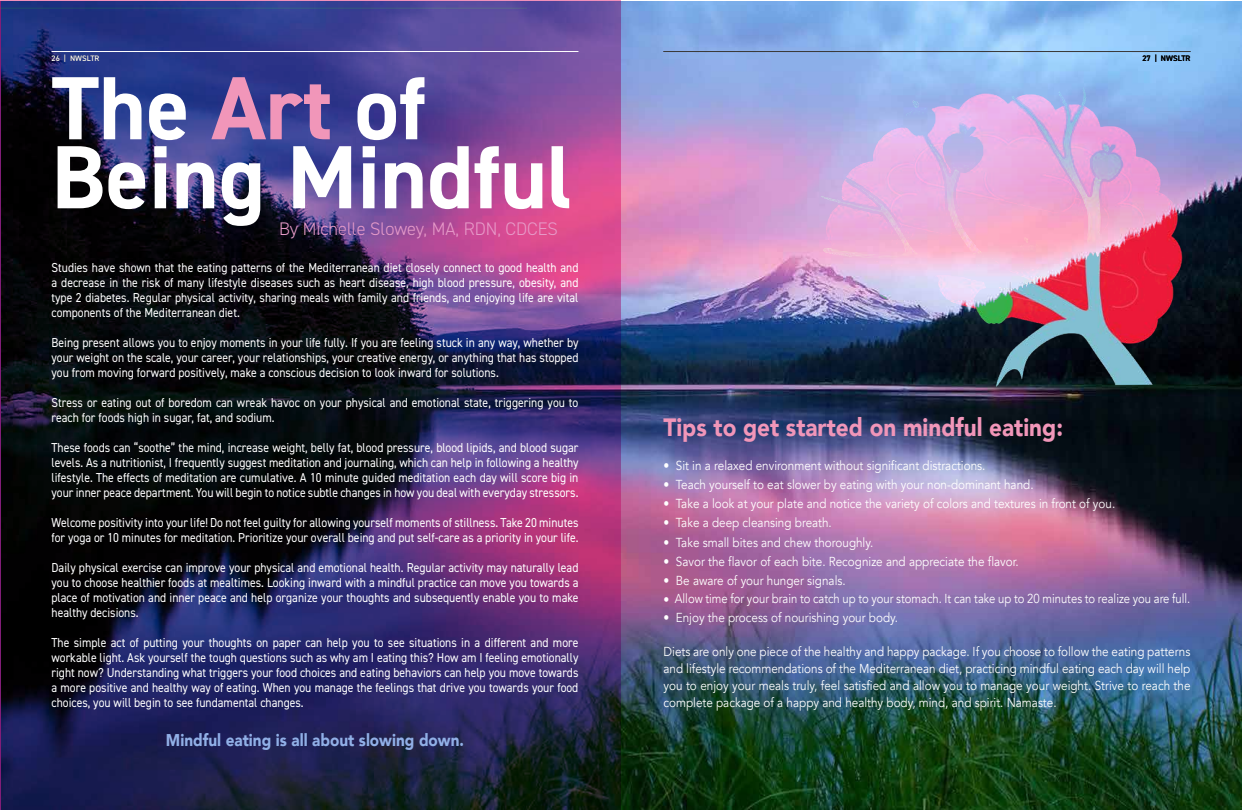
<style>
.page{position:relative;width:1242px;height:810px;background:#fff}
.page>*{position:absolute;margin:0;border:0;box-sizing:border-box;transform-origin:0 0}
.t1{font:700 90px/69px "DIN2014";color:#fff}
.t2{font:900 25px "Avenir";color:#f196b9;scale:.9 1}
.t3{font:300 18.2px "DIN2014";color:#e79bc9}
.t4{font:900 17px "Avenir";color:#91b0e7;scale:.9 1}
.t5{font:13px/15px "DIN2014";color:#fff;text-align:justify;scale:.9 1}
.t6{font:13px/17px "Avenir";color:#fff;text-align:justify;scale:.9 1}
.t7{font:13px "Avenir";color:#fff;scale:.87 1}
.t8{font:600 8px "DIN2014";color:#fff}
.t9{font:600 8px "DIN2014";color:#000}
.s1{color:#f196b9}
.s2{font-style:inherit}
</style>
<div class="page">
<img style="left:621px;top:1px;width:621px;height:809px">
<img style="left:0;top:0;width:621px;height:810px">
<hr style="left:0;top:8px;width:527px;height:1px;background:#3c3c3b">
<img style="left:798px;top:57px;width:402px;height:351px">
<hr style="left:52px;top:51px;width:526px;height:1px;background:#fff">
<hr style="left:664px;top:51px;width:526px;height:1px;background:#3c3c3b">
<p class="t8" style="left:52px;top:53px;width:50px">26 | NWSLTR</p>
<p class="t9" style="left:1142px;top:53px;width:50px">27 | NWSLTR</p>
<h1 class="t1" style="left:52px;top:73px;width:522px">The <span class="s1">Art</span> of<br>Being Mindful</h1>
<h3 class="t3" style="left:279px;top:217px;width:280px">By Michelle Slowey, MA, RDN, CDCES</h3>
<p class="t5" style="left:52px;top:260px;width:587px">Studies have shown that the eating patterns of the Mediterranean diet closely connect to good health and a decrease in the risk of many lifestyle diseases such as heart disease, high blood pressure, obesity, and type 2 diabetes. Regular physical activity, sharing meals with family and friends, and enjoying life are vital components of the Mediterranean diet.</p>
<p class="t5" style="left:52px;top:335px;width:587px">Being present allows you to enjoy moments in your life fully. If you are feeling stuck in any way, whether by your weight on the scale, your career, your relationships, your creative energy, or anything that has stopped you from moving forward positively, make a conscious decision to look inward for solutions.</p>
<p class="t5" style="left:52px;top:395px;width:587px">Stress or eating out of boredom can wreak havoc on your physical and emotional state, triggering you to reach for foods high in sugar, fat, and sodium.</p>
<p class="t5" style="left:52px;top:440px;width:587px">These foods can “soothe” the mind, increase weight, belly fat, blood pressure, blood lipids, and blood sugar levels. As a nutritionist, I frequently suggest meditation and journaling, which can help in following a healthy lifestyle. The effects of meditation are cumulative. A 10 minute guided meditation each day will score big in your inner peace department. You will begin to notice subtle changes in how you deal with everyday stressors.</p>
<p class="t5" style="left:52px;top:515px;width:587px">Welcome positivity into your life! Do not feel guilty for allowing yourself moments of stillness. Take 20 minutes for yoga or 10 minutes for meditation. Prioritize your overall being and put self-care as a priority in your life.</p>
<p class="t5" style="left:52px;top:560px;width:587px">Daily physical exercise can improve your physical and emotional health. Regular activity may naturally lead you to choose healthier foods at mealtimes. Looking inward with a mindful practice can move you towards a place of motivation and inner peace and help organize your thoughts and subsequently enable you to make healthy decisions.</p>
<p class="t5" style="left:52px;top:635px;width:587px">The simple act of putting your thoughts on paper can help you to see situations in a different and more workable light. Ask yourself the tough questions such as why am I eating this? How am I feeling emotionally right now? Understanding what triggers your food choices and eating behaviors can help you move towards a more positive and healthy way of eating. When you manage the feelings that drive you towards your food choices, you will begin to see fundamental changes.</p>
<h3 class="t4" style="left:166px;top:725px;width:333px">Mindful eating is all about slowing down.</h3>
<h2 class="t2" style="left:664px;top:406px;width:445px">Tips to get started on mindful eating:</h2>
<p class="t6" style="left:664px;top:458px;width:359px"><span class="s2">•</span> Sit in a relaxed environment without significant distractions.</p>
<p class="t6" style="left:664px;top:477px;width:413px"><span class="s2">•</span> Teach yourself to eat slower by eating with your non-dominant hand.</p>
<p class="t6" style="left:664px;top:496px;width:503px"><span class="s2">•</span> Take a look at your plate and notice the variety of colors and textures in front of you.</p>
<p class="t6" style="left:664px;top:515px;width:189px"><span class="s2">•</span> Take a deep cleansing breath.</p>
<p class="t6" style="left:664px;top:534px;width:235px"><span class="s2">•</span> Take small bites and chew thoroughly.</p>
<p class="t6" style="left:664px;top:553px;width:396px"><span class="s2">•</span> Savor the flavor of each bite. Recognize and appreciate the flavor.</p>
<p class="t6" style="left:664px;top:572px;width:204px"><span class="s2">•</span> Be aware of your hunger signals.</p>
<p class="t7" style="left:664px;top:591px;width:607px"><span class="s2">•</span> Allow time for your brain to catch up to your stomach. It can take up to 20 minutes to realize you are full.</p>
<p class="t6" style="left:664px;top:610px;width:262px"><span class="s2">•</span> Enjoy the process of nourishing your body.</p>
<p class="t6" style="left:664px;top:644px;width:587px">Diets are only one piece of the healthy and happy package. If you choose to follow the eating patterns and lifestyle recommendations of the Mediterranean diet, practicing mindful eating each day will help you to enjoy your meals truly, feel satisfied and allow you to manage your weight. Strive to reach the complete package of a happy and healthy body, mind, and spirit. Namaste.</p>
</div>
